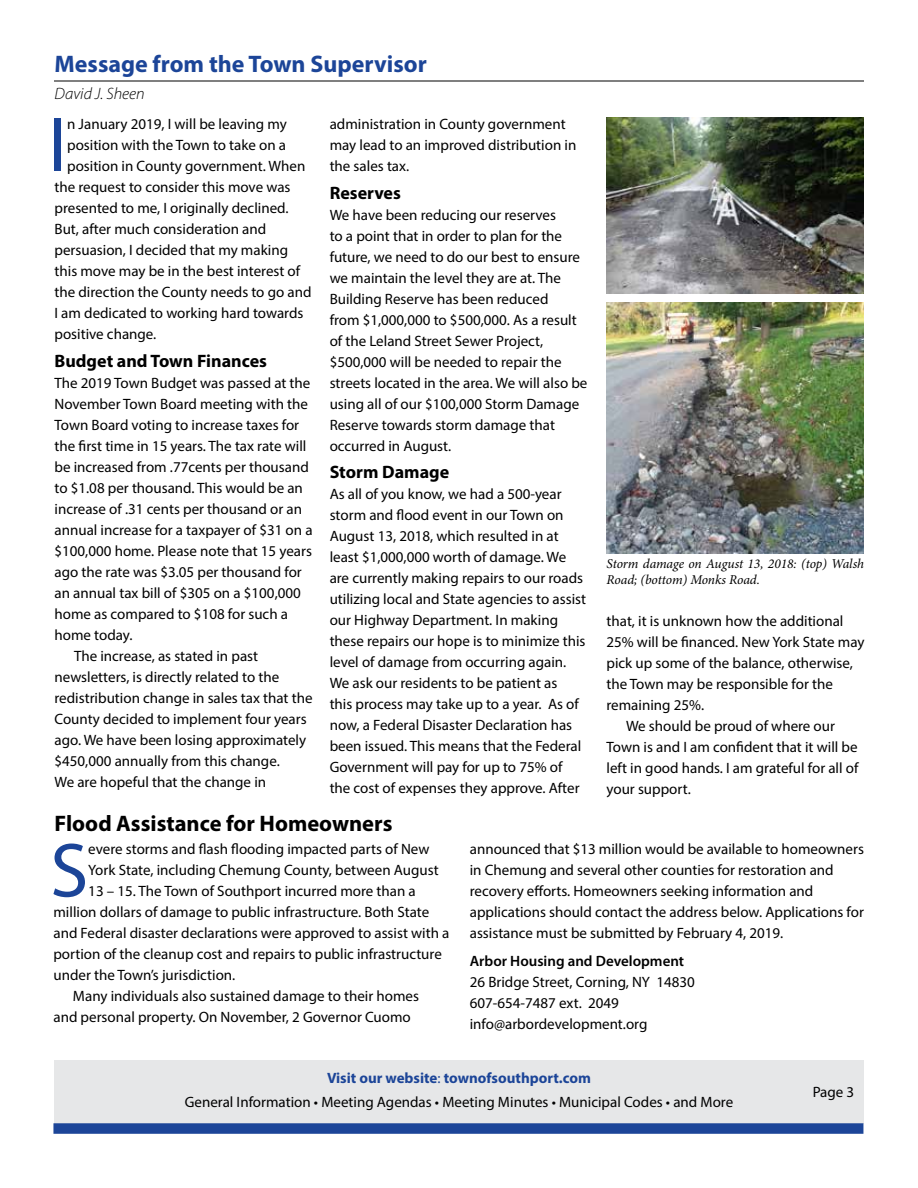
<style>
.page{position:relative;width:918px;height:1188px;background:#fff}
.page>*{position:absolute;margin:0;border:0;box-sizing:border-box;transform-origin:0 0}
.t1{font:77.25px "Myriad Pro";color:#1c4598}
.t2{font:700 24px "Myriad Pro";color:#1c4598}
.t3{font:700 22.5px "Myriad Pro";color:#000}
.t4{font:700 18px "Myriad Pro";color:#000}
.t5{font:italic 300 16.5px "Myriad Pro";color:#000}
.t6{font:15px/21px "Myriad Pro";color:#000}
.t7{font:600 15px "Myriad Pro";color:#000}
.t8{font:italic 13.5px/16.2px "Minion Pro";letter-spacing:-.01em;color:#000}
.s1{font-weight:700;color:#1c4598}
.s2{color:#1c4598}
</style>
<div class="page">
<hr style="left:54px;top:81px;width:810px;height:1px;background:#000">
<div style="left:54px;top:1060px;width:810px;height:64px;background:#e6e7e8"></div>
<div style="left:53px;top:1123px;width:810px;height:11px;background:#1c4598"></div>
<img style="left:606px;top:302px;width:257px;height:251px">
<img style="left:607px;top:117px;width:257px;height:176px">
<h2 class="t2" style="left:55px;top:48px;width:374px">Message from the Town Supervisor</h2>
<p class="t5" style="left:55px;top:83px;width:92px">David J. Sheen</p>
<h1 class="t1" style="left:49px;top:97px;width:20px">I</h1>
<p class="t6" style="left:67px;top:113px;width:221px">n January 2019, I will be leaving my</p>
<p class="t6" style="left:67px;top:134px;width:221px">position with the Town to take on a</p>
<p class="t6" style="left:67px;top:155px;width:240px">position in County government. When</p>
<p class="t6" style="left:55px;top:176px;width:238px">the request to consider this move was</p>
<p class="t6" style="left:55px;top:197px;width:236px">presented to me, I originally declined.</p>
<p class="t6" style="left:55px;top:218px;width:213px">But, after much consideration and</p>
<p class="t6" style="left:55px;top:239px;width:235px">persuasion, I decided that my making</p>
<p class="t6" style="left:55px;top:260px;width:247px">this move may be in the best interest of</p>
<p class="t6" style="left:55px;top:281px;width:259px">the direction the County needs to go and</p>
<p class="t6" style="left:55px;top:302px;width:250px">I am dedicated to working hard towards</p>
<p class="t6" style="left:55px;top:323px;width:103px">positive change.</p>
<p class="t4" style="left:55px;top:349px;width:214px">Budget and Town Finances</p>
<p class="t6" style="left:55px;top:372px;width:257px">The 2019 Town Budget was passed at the</p>
<p class="t6" style="left:55px;top:393px;width:255px">November Town Board meeting with the</p>
<p class="t6" style="left:55px;top:414px;width:246px">Town Board voting to increase taxes for</p>
<p class="t6" style="left:55px;top:435px;width:253px">the first time in 15 years. The tax rate will</p>
<p class="t6" style="left:55px;top:456px;width:256px">be increased from .77cents per thousand</p>
<p class="t6" style="left:55px;top:477px;width:250px">to $1.08 per thousand. This would be an</p>
<p class="t6" style="left:55px;top:498px;width:249px">increase of .31 cents per thousand or an</p>
<p class="t6" style="left:55px;top:519px;width:260px">annual increase for a taxpayer of $31 on a</p>
<p class="t6" style="left:55px;top:540px;width:259px">$100,000 home. Please note that 15 years</p>
<p class="t6" style="left:55px;top:561px;width:249px">ago the rate was $3.05 per thousand for</p>
<p class="t6" style="left:55px;top:582px;width:248px">an annual tax bill of $305 on a $100,000</p>
<p class="t6" style="left:55px;top:603px;width:235px">home as compared to $108 for such a</p>
<p class="t6" style="left:55px;top:624px;width:80px">home today.</p>
<p class="t6" style="left:74px;top:645px;width:186px">The increase, as stated in past</p>
<p class="t6" style="left:55px;top:666px;width:226px">newsletters, is directly related to the</p>
<p class="t6" style="left:55px;top:687px;width:260px">redistribution change in sales tax that the</p>
<p class="t6" style="left:55px;top:708px;width:254px">County decided to implement four years</p>
<p class="t6" style="left:55px;top:729px;width:253px">ago. We have been losing approximately</p>
<p class="t6" style="left:55px;top:750px;width:227px">$450,000 annually from this change.</p>
<p class="t6" style="left:55px;top:771px;width:213px">We are hopeful that the change in</p>
<p class="t6" style="left:330px;top:113px;width:248px">administration in County government may lead to an improved distribution in the sales tax.</p>
<p class="t4" style="left:330px;top:181px;width:73px">Reserves</p>
<p class="t6" style="left:330px;top:204px;width:259px">We have been reducing our reserves<br>to a point that in order to plan for the future, we need to do our best to ensure we maintain the level they are at. The Building Reserve has been reduced<br>from $1,000,000 to $500,000. As a result of the Leland Street Sewer Project, $500,000 will be needed to repair the streets located in the area. We will also be using all of our $100,000 Storm Damage Reserve towards storm damage that occurred in August.</p>
<p class="t4" style="left:330px;top:461px;width:121px">Storm Damage</p>
<p class="t6" style="left:330px;top:484px;width:258px">As all of you know, we had a 500-year storm and flood event in our Town on August 13, 2018, which resulted in at least $1,000,000 worth of damage. We are currently making repairs to our roads utilizing local and State agencies to assist our Highway Department. In making these repairs our hope is to minimize this level of damage from occurring again.<br>We ask our residents to be patient as<br>this process may take up to a year. As of now, a Federal Disaster Declaration has been issued. This means that the Federal Government will pay for up to 75% of the cost of expenses they approve. After</p>
<h3 class="t3" style="left:55px;top:808px;width:339px">Flood Assistance for Homeowners</h3>
<p class="t8" style="left:607px;top:555px;width:259px">Storm damage on August 13, 2018: (top) Walsh<br>Road; (bottom) Monks Road.</p>
<p class="t6" style="left:607px;top:611px;width:238px">that, it is unknown how the additional</p>
<p class="t6" style="left:607px;top:632px;width:259px">25% will be financed. New York State may</p>
<p class="t6" style="left:607px;top:653px;width:248px">pick up some of the balance, otherwise,</p>
<p class="t6" style="left:607px;top:674px;width:228px">the Town may be responsible for the</p>
<p class="t6" style="left:607px;top:695px;width:99px">remaining 25%.</p>
<p class="t6" style="left:626px;top:716px;width:211px">We should be proud of where our</p>
<p class="t6" style="left:607px;top:737px;width:253px">Town is and I am confident that it will be</p>
<p class="t6" style="left:607px;top:758px;width:253px">left in good hands. I am grateful for all of</p>
<p class="t6" style="left:607px;top:779px;width:86px">your support.</p>
<h1 class="t1" style="left:50px;top:823px;width:40px">S</h1>
<p class="t6" style="left:88px;top:839px;width:343px">evere storms and flash flooding impacted parts of New</p>
<p class="t6" style="left:88px;top:860px;width:352px">York State, including Chemung County, between August</p>
<p class="t6" style="left:88px;top:881px;width:329px">13 – 15. The Town of Southport incurred more than a</p>
<p class="t6" style="left:53px;top:902px;width:377px">million dollars of damage to public infrastructure. Both State</p>
<p class="t6" style="left:53px;top:923px;width:397px">and Federal disaster declarations were approved to assist with a</p>
<p class="t6" style="left:53px;top:944px;width:390px">portion of the cleanup cost and repairs to public infrastructure</p>
<p class="t6" style="left:53px;top:965px;width:183px">under the Town’s jurisdiction.</p>
<p class="t6" style="left:73px;top:986px;width:348px">Many individuals also sustained damage to their homes</p>
<p class="t6" style="left:53px;top:1007px;width:359px">and personal property. On November, 2 Governor Cuomo</p>
<p class="t6" style="left:470px;top:839px;width:396px">announced that $13 million would be available to homeowners in Chemung and several other counties for restoration and recovery efforts. Homeowners seeking information and applications should contact the address below. Applications for assistance must be submitted by February 4, 2019.</p>
<p class="t7" style="left:470px;top:952px;width:216px">Arbor Housing and Development</p>
<p class="t6" style="left:470px;top:971px;width:227px">26 Bridge Street, Corning, NY 14830<br>607-654-7487 ext. 2049 info@arbordevelopment.org</p>
<p class="t6" style="left:185px;top:1066px;width:550px;line-height:24px;text-align:center"><span class="s1">Visit our website</span><span class="s2">:</span> <span class="s1">townofsouthport.com<br></span>General Information • Meeting Agendas • Meeting Minutes • Municipal Codes • and More</p>
<p class="t6" style="left:813px;top:1081px;width:43px">Page 3</p>
</div>
